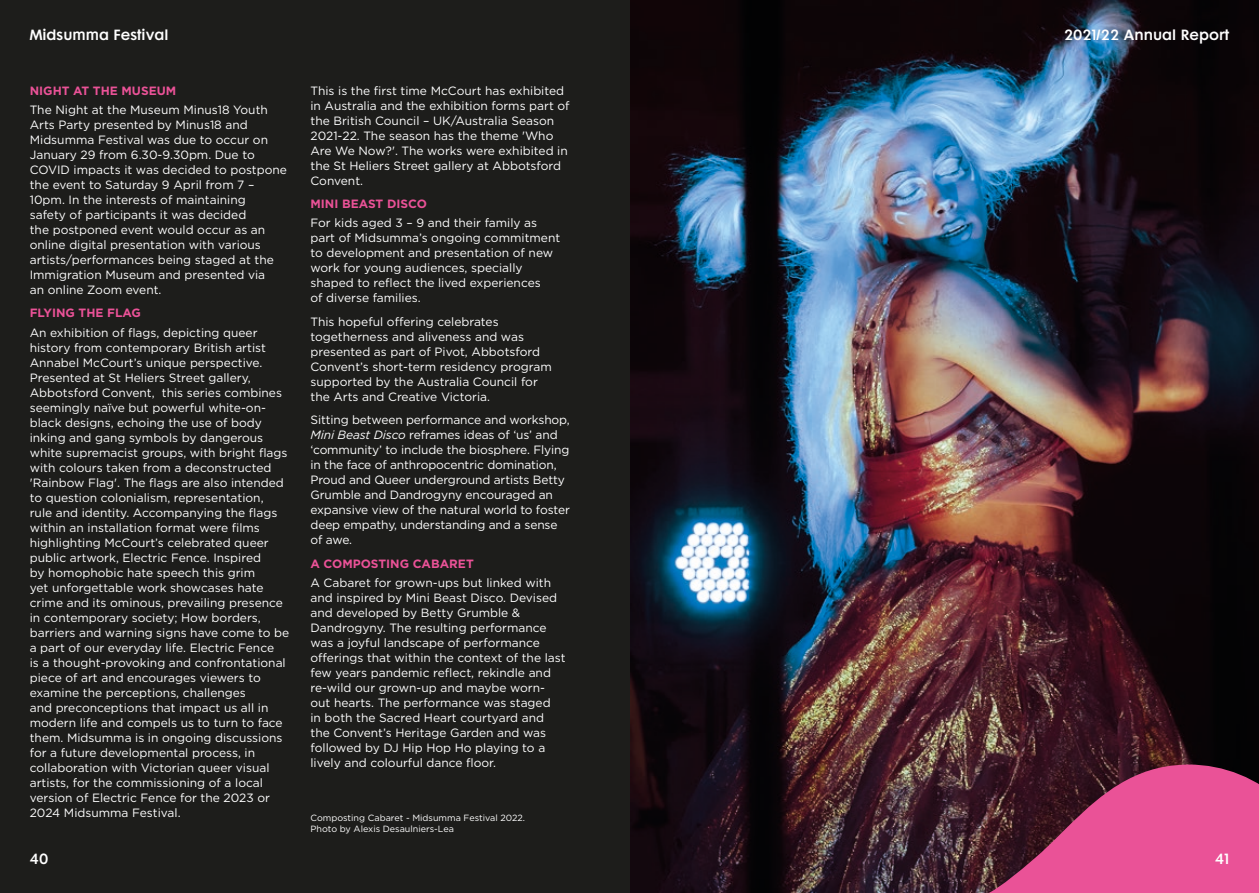
<style>
.page{position:relative;width:1259px;height:893px;background:#fff}
.page>*{position:absolute;margin:0;border:0;box-sizing:border-box;transform-origin:0 0}
.t1{font:13.5px "Futura Maxi CG Demi";color:#fff}
.t2{font:12px/15px "Gotham";color:#fff}
.t3{font:700 12px "Gotham";color:#ea5297}
.Credit{font:9px/12px "Gotham";color:#fff}
.s1{font-style:italic}
</style>
<div class="page">
<div style="left:0;top:0;width:629px;height:893px;background:#1d1d1b"></div>
<img style="left:631px;top:0;width:628px;height:893px">
<svg style="left:918px;top:764px;width:341px;height:129px;background:#9b3b64"></svg>
<p class="t1" style="left:30px;top:27px;width:140px">Midsumma Festival</p>
<p class="t1" style="left:1064px;top:27px;width:167px">2021/22 Annual Report</p>
<p class="t3" style="left:30px;top:82px;width:148px">NIGHT AT THE MUSEUM</p>
<p class="t2" style="left:30px;top:102px;width:259px">The Night at the Museum Minus18 Youth Arts Party presented by Minus18 and Midsumma Festival was due to occur on January 29 from 6.30-9.30pm. Due to COVID impacts it was decided to postpone the event to Saturday 9 April from 7 – 10pm. In the interests of maintaining<br>safety of participants it was decided<br>the postponed event would occur as an online digital presentation with various artists/performances being staged at the Immigration Museum and presented via<br>an online Zoom event.</p>
<p class="t3" style="left:30px;top:305px;width:113px">FLYING THE FLAG</p>
<p class="t2" style="left:30px;top:325px;width:261px">An exhibition of flags, depicting queer history from contemporary British artist Annabel McCourt’s unique perspective.<br>Presented at St Heliers Street gallery, Abbotsford Convent, this series combines seemingly naïve but powerful white-on&shy;black designs, echoing the use of body inking and gang symbols by dangerous white supremacist groups, with bright flags with colours taken from a deconstructed 'Rainbow Flag'. The flags are also intended to question colonialism, representation,<br>rule and identity. Accompanying the flags within an installation format were films highlighting McCourt’s celebrated queer public artwork, Electric Fence. Inspired<br>by homophobic hate speech this grim<br>yet unforgettable work showcases hate crime and its ominous, prevailing presence in contemporary society; How borders, barriers and warning signs have come to be a part of our everyday life. Electric Fence<br>is a thought-provoking and confrontational piece of art and encourages viewers to examine the perceptions, challenges<br>and preconceptions that impact us all in modern life and compels us to turn to face them. Midsumma is in ongoing discussions for a future developmental process, in collaboration with Victorian queer visual artists, for the commissioning of a local version of Electric Fence for the 2023 or 2024 Midsumma Festival.</p>
<p class="t2" style="left:310px;top:83px;width:261px">This is the first time McCourt has exhibited in Australia and the exhibition forms part of the British Council – UK/Australia Season 2021-22. The season has the theme 'Who Are We Now?'. The works were exhibited in the St Heliers Street gallery at Abbotsford Convent.</p>
<p class="t3" style="left:310px;top:196px;width:118px">MINI BEAST DISCO</p>
<p class="t2" style="left:310px;top:215px;width:251px">For kids aged 3 – 9 and their family as part of Midsumma’s ongoing commitment to development and presentation of new work for young audiences, specially shaped to reflect the lived experiences<br>of diverse families.</p>
<p class="t2" style="left:310px;top:314px;width:243px">This hopeful offering celebrates togetherness and aliveness and was presented as part of Pivot, Abbotsford Convent’s short-term residency program supported by the Australia Council for the Arts and Creative Victoria.</p>
<p class="t2" style="left:310px;top:412px;width:261px">Sitting between performance and workshop, <span class="s1">Mini Beast Disco</span> reframes ideas of ‘us’ and ‘community’ to include the biosphere. Flying in the face of anthropocentric domination, Proud and Queer underground artists Betty Grumble and Dandrogyny encouraged an expansive view of the natural world to foster deep empathy, understanding and a sense of awe.</p>
<p class="t3" style="left:310px;top:556px;width:165px">A COMPOSTING CABARET</p>
<p class="t2" style="left:310px;top:575px;width:256px">A Cabaret for grown-ups but linked with and inspired by Mini Beast Disco. Devised and developed by Betty Grumble &amp; Dandrogyny. The resulting performance was a joyful landscape of performance offerings that within the context of the last few years pandemic reflect, rekindle and re-wild our grown-up and maybe worn&shy;out hearts. The performance was staged<br>in both the Sacred Heart courtyard and the Convent’s Heritage Garden and was followed by DJ Hip Hop Ho playing to a lively and colourful dance floor.</p>
<p class="Credit" style="left:310px;top:811px;width:216px">Composting Cabaret - Midsumma Festival 2022.<br>Photo by Alexis Desaulniers-Lea</p>
<p class="t1" style="left:30px;top:850px;width:20px">40</p>
<p class="t1" style="left:1215px;top:850px;width:16px">41</p>
</div>
